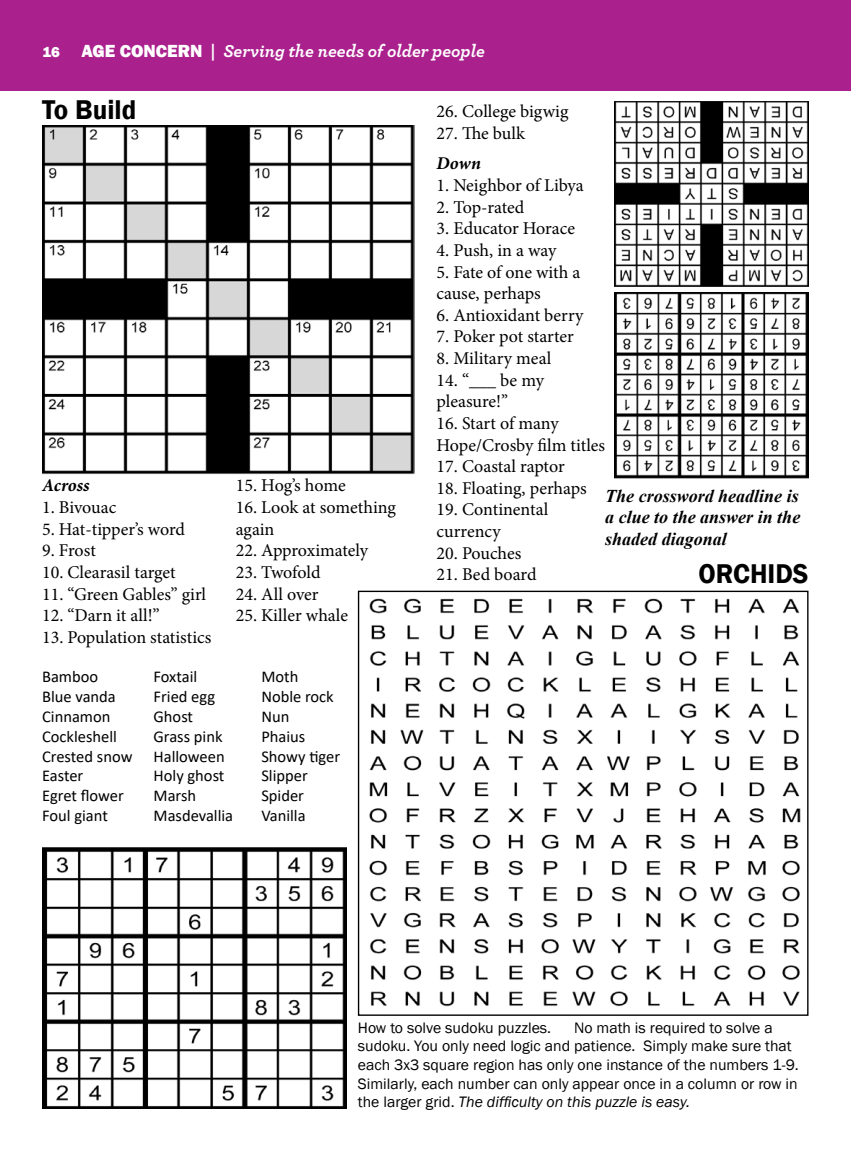
<style>
.page{position:relative;width:851px;height:1149px;background:#fff}
.page>*{position:absolute;margin:0;border:0;box-sizing:border-box;transform-origin:0 0}
.t1{font:600 27.9px "Franklin Gothic";color:#000}
.t2{font:18px/21.6px "Minion Pro";color:#000}
.t3{font:italic 700 18px/21.6px "Times New Roman";color:#000;text-align:justify}
.t4{font:italic 700 18px "Archer";color:#fff}
.t5{font:italic 700 18px "Minion Pro";color:#000}
.t6{font:16.5px/19.8px "Calibri";color:#000}
.t7{font:15.6px/18.6px "Franklin Gothic";color:#000}
.s1{font-family:"Franklin Gothic";font-weight:800;font-style:normal;font-size:15px}
.s2{font-family:"Franklin Gothic";font-weight:800;font-style:normal}
.s3{font-style:normal}
.s4{font-style:italic}
</style>
<div class="page">
<div style="left:0;top:0;width:850px;height:90px;background:#aa218e"></div>
<img style="left:42px;top:126px;width:372px;height:348px">
<img style="left:614px;top:101px;width:194px;height:186px">
<img style="left:369px;top:598px;width:432px;height:409px">
<img style="left:42px;top:847px;width:304px;height:261px">
<img style="left:614px;top:292px;width:194px;height:186px">
<p class="t4" style="left:43px;top:37px;width:444px"><span class="s1">16</span> <span class="s2">AGE CONCERN</span> <span class="s3">|</span> Serving the needs of older people</p>
<h1 class="t1" style="left:42px;top:93px;width:96px">To Build</h1>
<p class="t5" style="left:42px;top:472px;width:49px">Across</p>
<p class="t2" style="left:42px;top:496px;width:76px">1. Bivouac</p>
<p class="t2" style="left:42px;top:518px;width:144px">5. Hat-tipper’s word</p>
<p class="t2" style="left:42px;top:539px;width:55px">9. Frost</p>
<p class="t2" style="left:42px;top:561px;width:135px">10. Clearasil target</p>
<p class="t2" style="left:42px;top:583px;width:165px">11. “Green Gables” girl</p>
<p class="t2" style="left:42px;top:604px;width:119px">12. “Darn it all!”</p>
<p class="t2" style="left:42px;top:626px;width:171px">13. Population statistics</p>
<p class="t2" style="left:236px;top:475px;width:111px">15. Hog’s home</p>
<p class="t2" style="left:236px;top:496px;width:162px">16. Look at something again</p>
<p class="t2" style="left:236px;top:539px;width:134px">22. Approximately</p>
<p class="t2" style="left:236px;top:561px;width:86px">23. Twofold</p>
<p class="t2" style="left:236px;top:583px;width:84px">24. All over</p>
<p class="t2" style="left:236px;top:604px;width:114px">25. Killer whale</p>
<p class="t6" style="left:42px;top:666px;width:92px">Bamboo<br>Blue vanda<br>Cinnamon<br>Cockleshell<br>Crested snow<br>Easter<br>Egret flower<br>Foul giant</p>
<p class="t6" style="left:153px;top:666px;width:81px">Foxtail<br>Fried egg<br>Ghost<br>Grass pink<br>Halloween<br>Holy ghost<br>Marsh<br>Masdevallia</p>
<p class="t6" style="left:261px;top:666px;width:80px">Moth<br>Noble rock<br>Nun<br>Phaius<br>Showy tiger<br>Slipper<br>Spider<br>Vanilla</p>
<p class="t2" style="left:436px;top:101px;width:133px">26. College bigwig</p>
<p class="t2" style="left:436px;top:122px;width:90px">27. The bulk</p>
<p class="t5" style="left:436px;top:151px;width:46px">Down</p>
<p class="t2" style="left:436px;top:174px;width:149px">1. Neighbor of Libya</p>
<p class="t2" style="left:436px;top:196px;width:89px">2. Top-rated</p>
<p class="t2" style="left:436px;top:218px;width:140px">3. Educator Horace</p>
<p class="t2" style="left:436px;top:239px;width:121px">4. Push, in a way</p>
<p class="t2" style="left:436px;top:261px;width:145px">5. Fate of one with a cause, perhaps</p>
<p class="t2" style="left:436px;top:304px;width:148px">6. Antioxidant berry</p>
<p class="t2" style="left:436px;top:326px;width:139px">7. Poker pot starter</p>
<p class="t2" style="left:436px;top:347px;width:116px">8. Military meal</p>
<p class="t2" style="left:436px;top:369px;width:109px">14. “___ be my pleasure!’’</p>
<p class="t2" style="left:436px;top:412px;width:170px">16. Start of many<br>Hope/Crosby film titles</p>
<p class="t2" style="left:436px;top:455px;width:130px">17. Coastal raptor</p>
<p class="t2" style="left:436px;top:477px;width:152px">18. Floating, perhaps</p>
<p class="t2" style="left:436px;top:498px;width:113px">19. Continental currency</p>
<p class="t2" style="left:436px;top:542px;width:86px">20. Pouches</p>
<p class="t2" style="left:436px;top:563px;width:102px">21. Bed board</p>
<p class="t3" style="left:605px;top:484px;width:197px">The crossword headline is a clue to the answer in the shaded diagonal</p>
<h1 class="t1" style="left:698px;top:556px;width:112px">ORCHIDS</h1>
<p class="t7" style="left:358px;top:1018px;width:442px;text-indent:216px">No math is required to solve a sudoku. You only need logic and patience. Simply make sure that each 3x3 square region has only one instance of the numbers 1-9.<br>Similarly, each number can only appear once in a column or row in the larger grid. <span class="s4">The difficulty on this puzzle is easy.</span></p>
<p class="t7" style="left:358px;top:1018px;width:195px">How to solve sudoku puzzles.</p>
</div>
